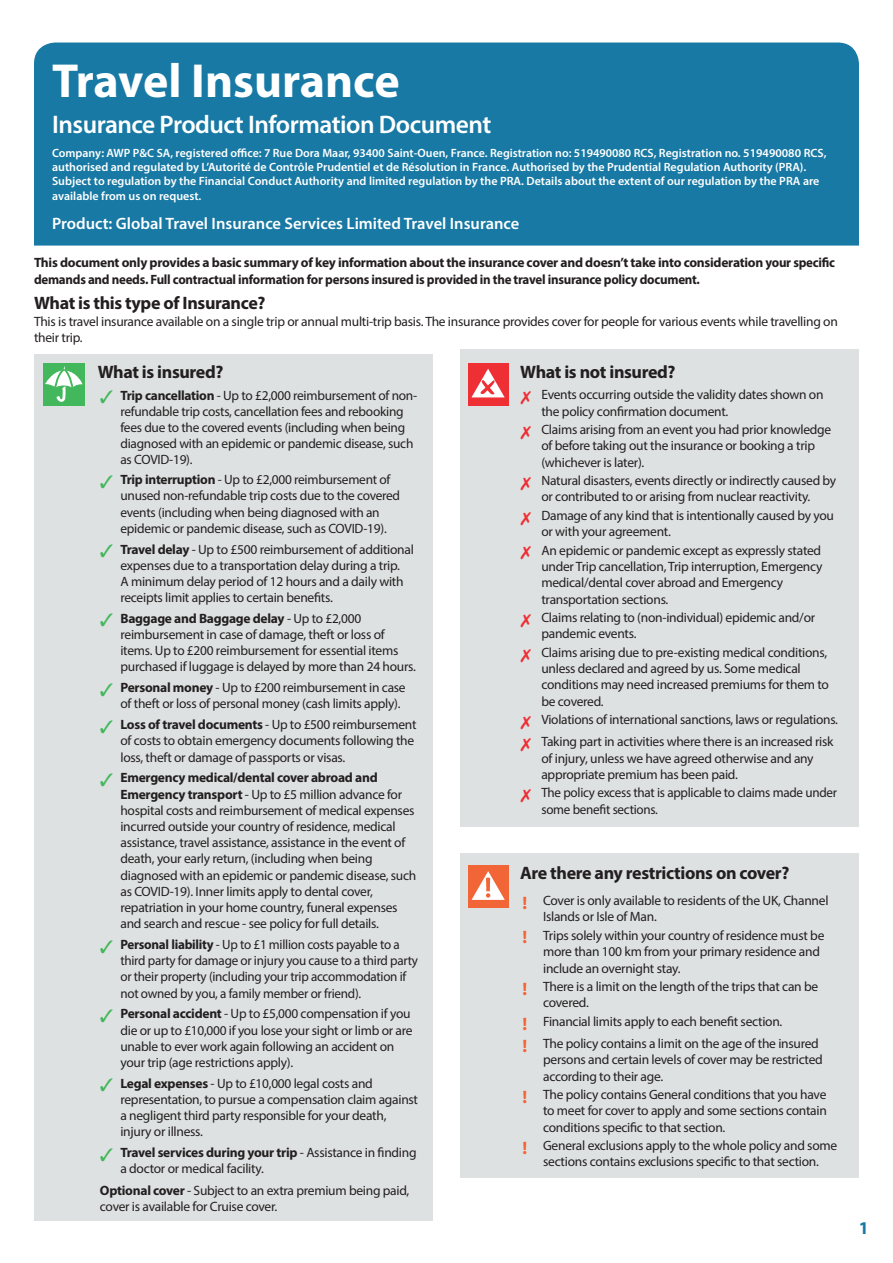
<style>
.page{position:relative;width:893px;height:1263px;background:#fff}
.page>*{position:absolute;margin:0;border:0;box-sizing:border-box;transform-origin:0 0}
.t1{font:700 48px "Myriad Pro";color:#fff}
.t2{font:600 25.5px "Myriad Pro";letter-spacing:-.02em;color:#fff}
.t3{font:700 18px "Myriad Pro";letter-spacing:-.02em;color:#231f20}
.t4{font:700 18px "Myriad Pro";color:#f26435}
.t5{font:700 18px "Myriad Pro";color:#1779a4}
.t6{font:600 16.5px "Myriad Pro";color:#fff}
.t7{font:13.5px/16.2px "Myriad Pro";letter-spacing:-.02em;color:#231f20}
.t8{font:700 13.5px/16.2px "Myriad Pro";letter-spacing:-.02em;color:#231f20}
.t9{font:600 12px/14.4px "Myriad Pro";color:#fff}
.s1{font-weight:700}
</style>
<div class="page">
<div style="left:34px;top:354px;width:399px;height:866px;background:#dee1e1"></div>
<div style="left:460px;top:350px;width:399px;height:477px;background:#dee1e1"></div>
<div style="left:460px;top:853px;width:399px;height:324px;background:#dee1e1"></div>
<div style="left:43px;top:363px;width:41px;height:42px;background:#43b75b"></div>
<svg style="left:45px;top:366px;width:38px;height:36px"></svg>
<div style="left:468px;top:363px;width:41px;height:42px;background:#ee3035"></div>
<svg style="left:471px;top:369px;width:34px;height:28px"></svg>
<div style="left:468px;top:865px;width:40px;height:43px;background:#f26536"></div>
<svg style="left:472px;top:871px;width:33px;height:29px"></svg>
<div style="left:34px;top:43px;width:825px;height:109px;background:#1779a4"></div>
<div style="left:34px;top:152px;width:825px;height:94px;background:#1779a4"></div>
<p class="t1" style="left:52px;top:49px;width:349px">Travel Insurance</p>
<p class="t2" style="left:52px;top:108px;width:441px">Insurance Product Information Document</p>
<p class="t9" style="left:52px;top:145px;width:776px">Company: AWP P&amp;C SA, registered office: 7 Rue Dora Maar, 93400 Saint-Ouen, France. Registration no: 519490080 RCS, Registration no. 519490080 RCS, authorised and regulated by L’Autorité de Contrôle Prudentiel et de Résolution in France. Authorised by the Prudential Regulation Authority (PRA).<br>Subject to regulation by the Financial Conduct Authority and limited regulation by the PRA. Details about the extent of our regulation by the PRA are available from us on request.</p>
<p class="t6" style="left:52px;top:213px;width:469px">Product: Global Travel Insurance Services Limited Travel Insurance</p>
<p class="t8" style="left:34px;top:254px;width:802px">This document only provides a basic summary of key information about the insurance cover and doesn’t take into consideration your specific demands and needs. Full contractual information for persons insured is provided in the travel insurance policy document.</p>
<p class="t3" style="left:34px;top:292px;width:233px">What is this type of Insurance?</p>
<p class="t7" style="left:34px;top:313px;width:805px">This is travel insurance available on a single trip or annual multi-trip basis. The insurance provides cover for people for various events while travelling on their trip.</p>
<p class="t3" style="left:98px;top:360px;width:127px">What is insured?</p>
<p class="t3" style="left:520px;top:360px;width:157px">What is not insured?</p>
<p class="t7" style="left:120px;top:387px;width:298px"><span class="s1">Trip cancellation</span> - Up to £2,000 reimbursement of non&shy;refundable trip costs, cancellation fees and rebooking fees due to the covered events (including when being diagnosed with an epidemic or pandemic disease, such as COVID-19).</p>
<p class="t7" style="left:120px;top:471px;width:281px"><span class="s1">Trip interruption</span> - Up to £2,000 reimbursement of unused non-refundable trip costs due to the covered events (including when being diagnosed with an epidemic or pandemic disease, such as COVID-19).</p>
<p class="t7" style="left:120px;top:541px;width:295px"><span class="s1">Travel delay</span> - Up to £500 reimbursement of additional expenses due to a transportation delay during a trip.<br>A minimum delay period of 12 hours and a daily with receipts limit applies to certain benefits.</p>
<p class="t7" style="left:120px;top:610px;width:297px"><span class="s1">Baggage and Baggage delay</span> - Up to £2,000 reimbursement in case of damage, theft or loss of items. Up to £200 reimbursement for essential items purchased if luggage is delayed by more than 24 hours.</p>
<p class="t7" style="left:120px;top:679px;width:287px"><span class="s1">Personal money</span> - Up to £200 reimbursement in case of theft or loss of personal money (cash limits apply).</p>
<p class="t7" style="left:120px;top:716px;width:298px"><span class="s1">Loss of travel documents</span> - Up to £500 reimbursement of costs to obtain emergency documents following the loss, theft or damage of passports or visas.</p>
<p class="t7" style="left:120px;top:769px;width:297px"><span class="s1">Emergency medical/dental cover abroad and Emergency transport</span> - Up to £5 million advance for hospital costs and reimbursement of medical expenses incurred outside your country of residence, medical assistance, travel assistance, assistance in the event of death, your early return, (including when being diagnosed with an epidemic or pandemic disease, such as COVID-19). Inner limits apply to dental cover, repatriation in your home country, funeral expenses and search and rescue - see policy for full details.</p>
<p class="t7" style="left:120px;top:936px;width:299px"><span class="s1">Personal liability</span> - Up to £1 million costs payable to a third party for damage or injury you cause to a third party or their property (including your trip accommodation if not owned by you, a family member or friend).</p>
<p class="t7" style="left:120px;top:1005px;width:294px"><span class="s1">Personal accident</span> - Up to £5,000 compensation if you die or up to £10,000 if you lose your sight or limb or are unable to ever work again following an accident on your trip (age restrictions apply).</p>
<p class="t7" style="left:120px;top:1075px;width:299px"><span class="s1">Legal expenses</span> - Up to £10,000 legal costs and representation, to pursue a compensation claim against a negligent third party responsible for your death, injury or illness.</p>
<p class="t7" style="left:120px;top:1144px;width:298px"><span class="s1">Travel services during your trip</span> - Assistance in finding a doctor or medical facility.</p>
<p class="t7" style="left:100px;top:1182px;width:311px"><span class="s1">Optional cover</span> - Subject to an extra premium being paid, cover is available for Cruise cover.</p>
<p class="t7" style="left:541px;top:386px;width:284px">Events occurring outside the validity dates shown on the policy confirmation document.</p>
<p class="t7" style="left:541px;top:421px;width:291px">Claims arising from an event you had prior knowledge of before taking out the insurance or booking a trip (whichever is later).</p>
<p class="t7" style="left:541px;top:472px;width:296px">Natural disasters, events directly or indirectly caused by or contributed to or arising from nuclear reactivity.</p>
<p class="t7" style="left:541px;top:507px;width:294px">Damage of any kind that is intentionally caused by you or with your agreement.</p>
<p class="t7" style="left:541px;top:542px;width:283px">An epidemic or pandemic except as expressly stated under Trip cancellation, Trip interruption, Emergency medical/dental cover abroad and Emergency transportation sections.</p>
<p class="t7" style="left:541px;top:609px;width:275px">Claims relating to (non-individual) epidemic and/or pandemic events.</p>
<p class="t7" style="left:541px;top:644px;width:289px">Claims arising due to pre-existing medical conditions, unless declared and agreed by us. Some medical conditions may need increased premiums for them to be covered.</p>
<p class="t7" style="left:541px;top:711px;width:298px">Violations of international sanctions, laws or regulations.</p>
<p class="t7" style="left:541px;top:733px;width:294px">Taking part in activities where there is an increased risk of injury, unless we have agreed otherwise and any appropriate premium has been paid.</p>
<p class="t7" style="left:541px;top:784px;width:297px">The policy excess that is applicable to claims made under some benefit sections.</p>
<p class="t3" style="left:520px;top:861px;width:271px">Are there any restrictions on cover?</p>
<p class="t4" style="left:523px;top:891px;width:6px">!</p>
<p class="t7" style="left:543px;top:892px;width:287px">Cover is only available to residents of the UK, Channel<br>Islands or Isle of Man.</p>
<p class="t4" style="left:523px;top:926px;width:6px">!</p>
<p class="t7" style="left:543px;top:927px;width:283px">Trips solely within your country of residence must be more than 100 km from your primary residence and include an overnight stay.</p>
<p class="t4" style="left:523px;top:977px;width:6px">!</p>
<p class="t7" style="left:543px;top:978px;width:277px">There is a limit on the length of the trips that can be covered.</p>
<p class="t4" style="left:523px;top:1012px;width:6px">!</p>
<p class="t7" style="left:543px;top:1013px;width:241px">Financial limits apply to each benefit section.</p>
<p class="t4" style="left:523px;top:1034px;width:6px">!</p>
<p class="t7" style="left:543px;top:1035px;width:281px">The policy contains a limit on the age of the insured persons and certain levels of cover may be restricted according to their age.</p>
<p class="t4" style="left:523px;top:1085px;width:6px">!</p>
<p class="t7" style="left:543px;top:1086px;width:285px;text-align:justify">The policy contains General conditions that you have to meet for cover to apply and some sections contain conditions specific to that section.</p>
<p class="t4" style="left:523px;top:1136px;width:6px">!</p>
<p class="t7" style="left:543px;top:1137px;width:296px">General exclusions apply to the whole policy and some sections contains exclusions specific to that section.</p>
<p class="t5" style="left:859px;top:1216px;width:11px">1</p>
</div>
